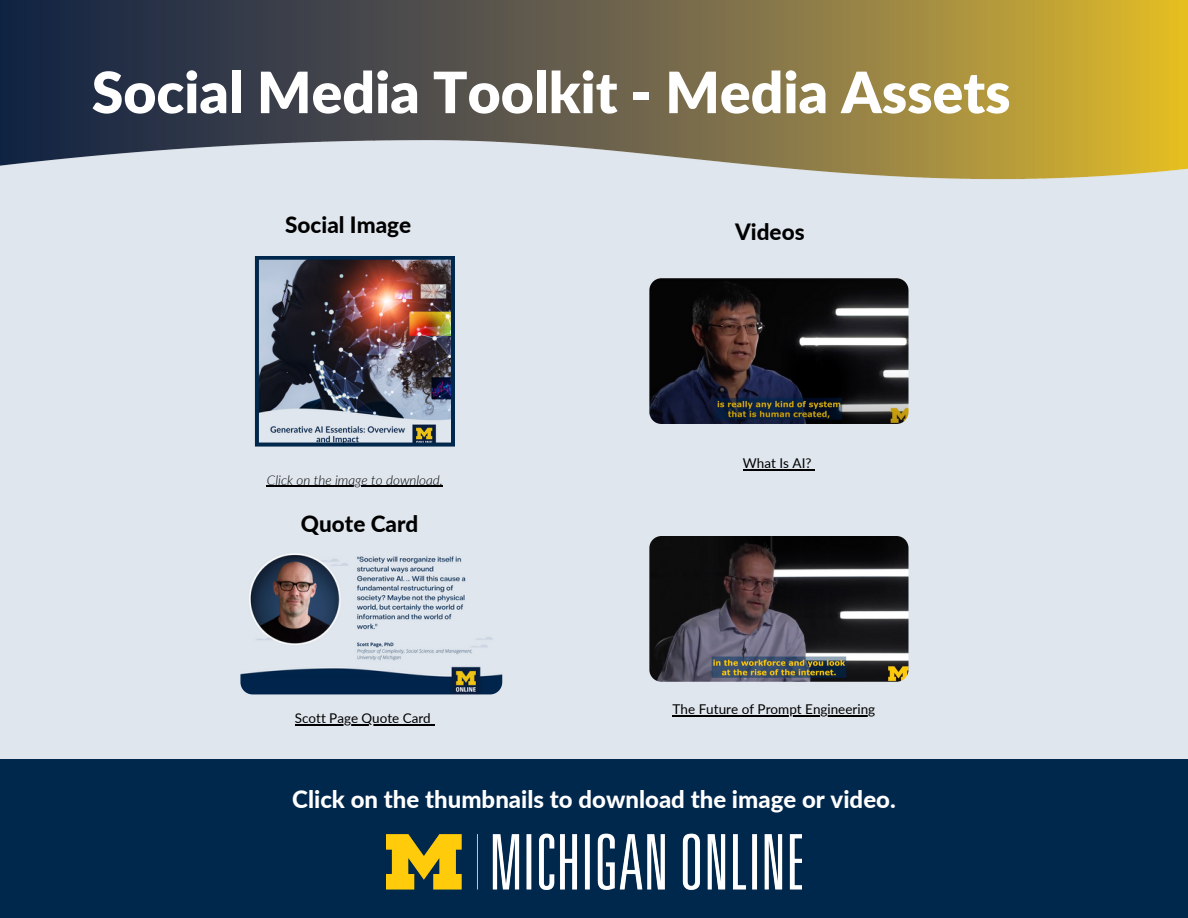
<style>
.page{position:relative;width:1188px;height:918px;background:#e0e6ed}
.page>*{position:absolute;margin:0;border:0;box-sizing:border-box;transform-origin:0 0}
.t1{font:900 57px "Lato";color:#fff}
.t2{font:800 24px "Lato";color:#fff}
.t3{font:800 22.5px "Lato";color:#000}
.t4{font:13.5px "Lato";color:#000}
.t5{font:italic 300 13.5px "Lato";color:#000}
</style>
<div class="page">
<img style="left:0;top:0;width:1188px;height:125px">
<img style="left:0;top:125px;width:1188px;height:55px">
<div style="left:0;top:760px;width:1188px;height:158px;background:#00274c"></div>
<img style="left:387px;top:833px;width:415px;height:56px">
<img style="left:255px;top:256px;width:200px;height:191px">
<img style="left:240px;top:547px;width:262px;height:147px;border-radius:12px">
<img style="left:649px;top:278px;width:260px;height:146px;border-radius:12px">
<img style="left:649px;top:536px;width:260px;height:146px;border-radius:12px">
<hr style="left:267px;top:486px;width:176px;height:1px;background:#000">
<svg style="left:743px;top:469px;width:14px;height:1px"></svg>
<hr style="left:757px;top:469px;width:55px;height:1px;background:#000">
<hr style="left:673px;top:715px;width:202px;height:1px;background:#000">
<hr style="left:295px;top:724px;width:63px;height:1px;background:#000">
<hr style="left:358px;top:724px;width:73px;height:1px;background:#000">
<p class="t1" style="left:92px;top:57px;width:920px">Social Media Toolkit - Media Assets</p>
<h2 class="t3" style="left:285px;top:211px;width:128px">Social Image</h2>
<p class="t5" style="left:267px;top:471px;width:178px">Click on the image to download.</p>
<p class="t3" style="left:301px;top:509px;width:119px">Quote Card</p>
<h2 class="t4" style="left:295px;top:710px;width:137px">Scott Page Quote Card</h2>
<p class="t3" style="left:735px;top:218px;width:71px">Videos</p>
<p class="t4" style="left:743px;top:455px;width:70px">What Is AI?</p>
<p class="t4" style="left:673px;top:701px;width:204px">The Future of Prompt Engineering</p>
<p class="t2" style="left:292px;top:784px;width:605px">Click on the thumbnails to download the image or video.</p>
</div>
